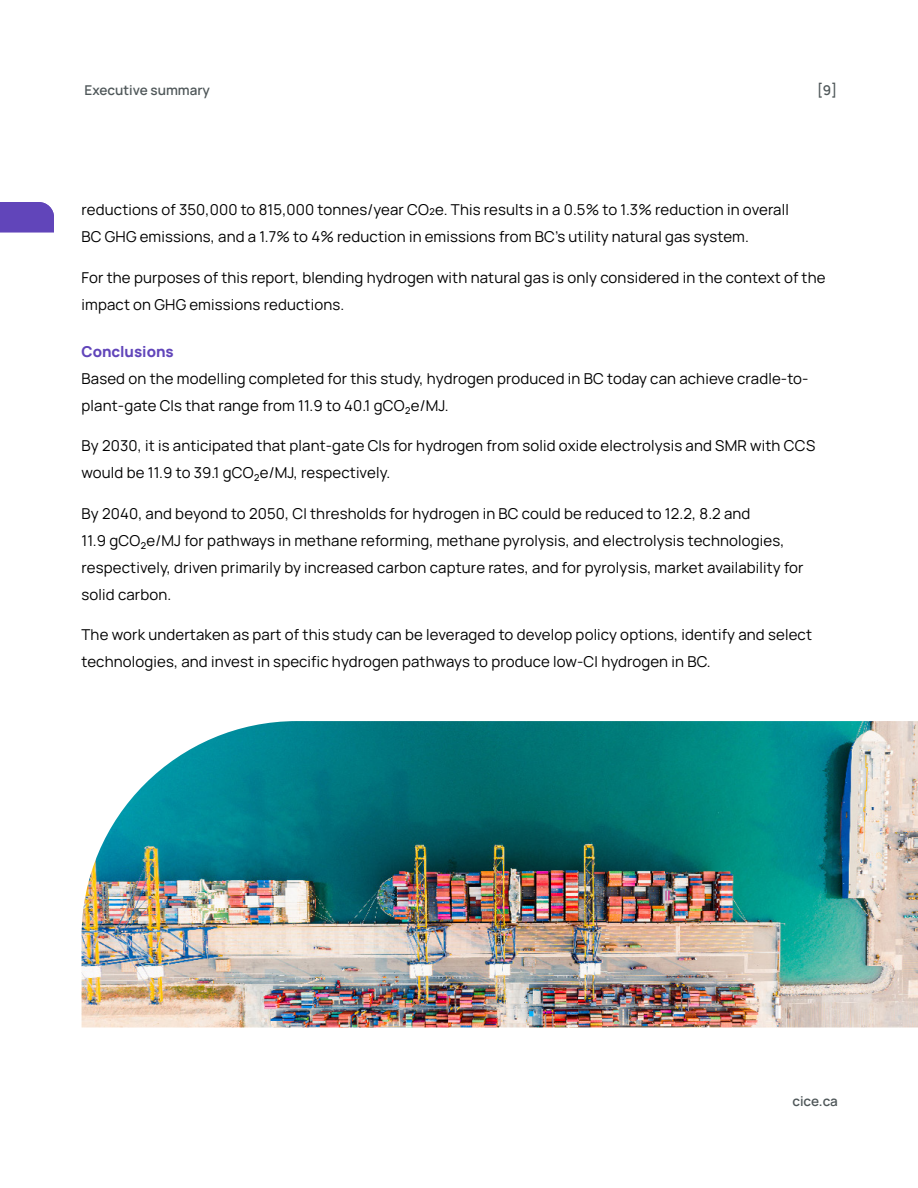
<style>
.page{position:relative;width:918px;height:1188px;background:#fff}
.page>*{position:absolute;margin:0;border:0;box-sizing:border-box;transform-origin:0 0}
.t1{font:15px/27px "Manrope";letter-spacing:.01em;color:#000}
.t2{font:800 15px "Manrope";color:#6145ba}
.t3{font:600 13.5px "Manrope";color:#4f5759}
</style>
<div class="page">
<div style="left:0;top:202px;width:54px;height:30px;background:#6145ba"></div>
<img style="left:82px;top:721px;width:836px;height:307px">
<p class="t3" style="left:85px;top:81px;width:127px">Executive summary</p>
<p class="t3" style="left:817px;top:81px;width:21px">[9]</p>
<p class="t1" style="left:82px;top:195px;width:709px">reductions of 350,000 to 815,000 tonnes/year CO₂e. This results in a 0.5% to 1.3% reduction in overall<br>BC GHG emissions, and a 1.7% to 4% reduction in emissions from BC’s utility natural gas system.</p>
<p class="t1" style="left:82px;top:263px;width:746px">For the purposes of this report, blending hydrogen with natural gas is only considered in the context of the impact on GHG emissions reductions.</p>
<p class="t2" style="left:82px;top:341px;width:94px">Conclusions</p>
<p class="t1" style="left:82px;top:364px;width:729px">Based on the modelling completed for this study, hydrogen produced in BC today can achieve cradle-to&shy;plant-gate CIs that range from 11.9 to 40.1 gCO₂e/MJ.</p>
<p class="t1" style="left:82px;top:432px;width:735px">By 2030, it is anticipated that plant-gate CIs for hydrogen from solid oxide electrolysis and SMR with CCS would be 11.9 to 39.1 gCO₂e/MJ, respectively.</p>
<p class="t1" style="left:82px;top:499px;width:724px">By 2040, and beyond to 2050, CI thresholds for hydrogen in BC could be reduced to 12.2, 8.2 and<br>11.9 gCO₂e/MJ for pathways in methane reforming, methane pyrolysis, and electrolysis technologies, respectively, driven primarily by increased carbon capture rates, and for pyrolysis, market availability for solid carbon.</p>
<p class="t1" style="left:82px;top:621px;width:732px">The work undertaken as part of this study can be leveraged to develop policy options, identify and select technologies, and invest in specific hydrogen pathways to produce low-CI hydrogen in BC.</p>
<p class="t3" style="left:793px;top:1092px;width:47px">cice.ca</p>
</div>
